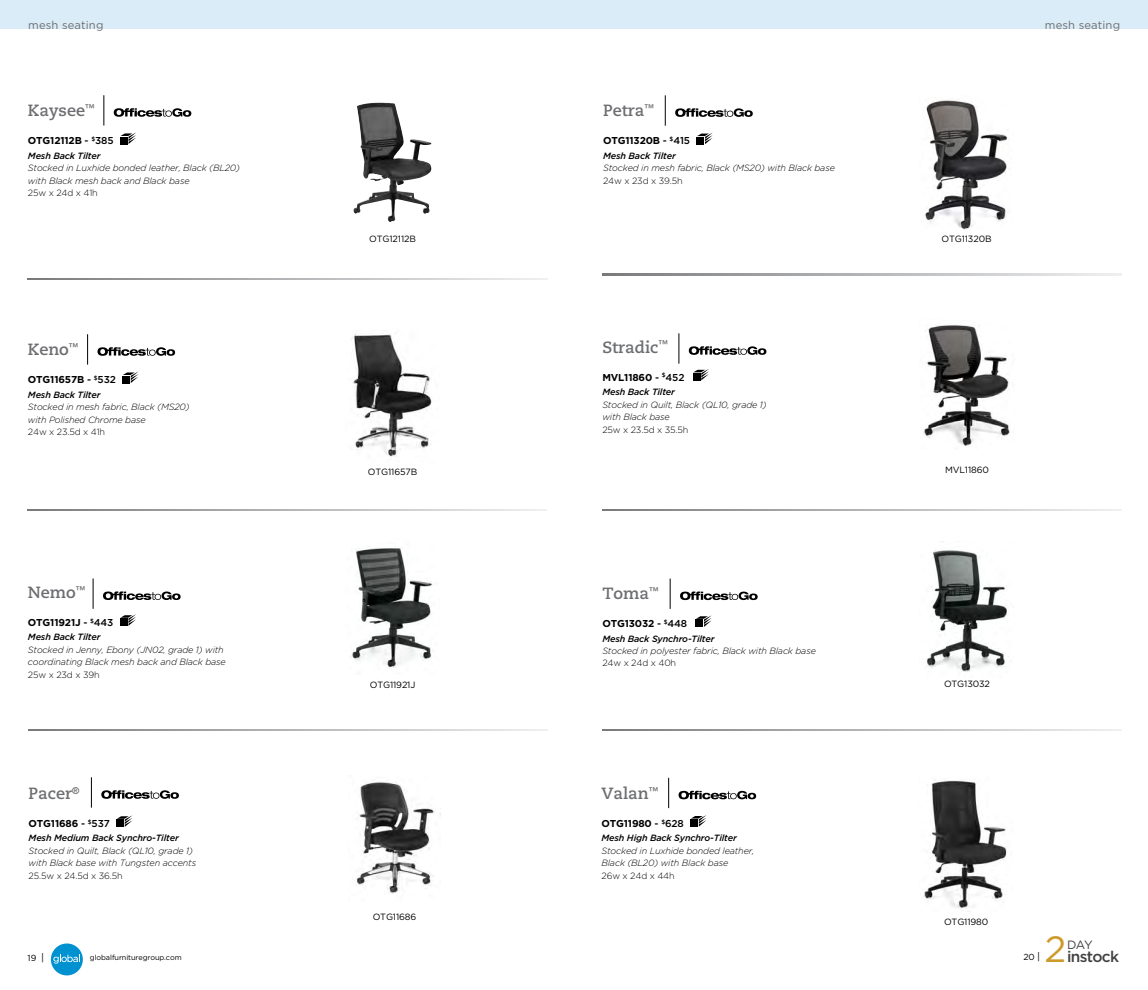
<style>
.page{position:relative;width:1148px;height:990px;background:#fff}
.page>*{position:absolute;margin:0;border:0;box-sizing:border-box;transform-origin:0 0}
.t1{font:36.5px "Gotham";color:#cd9b2b}
.t2{font:700 16.25px "Caecilia LT Std";color:#6d6e71}
.t3{font:500 15.5px "Gotham";letter-spacing:-.045em;color:#414042}
.t4{font:12px "Gotham";color:#414042}
.t5{font:11.25px "Gotham";letter-spacing:.01em;color:#6d6e71}
.t6{font:700 10px "Gotham";letter-spacing:-.015em;color:#000}
.t7{font:italic 300 9px/12.5px "Gotham";letter-spacing:-.015em;color:#000}
.t8{font:italic 500 9px "Gotham";letter-spacing:-.015em;color:#000}
.t9{font:300 9px "Gotham";letter-spacing:-.015em;color:#000}
.t10{font:9px "Gotham";letter-spacing:-.015em;color:#000}
.t11{font:8.75px "Gotham";color:#000}
.t12{font:7.25px "Gotham";letter-spacing:-.01em;color:#000}
.s1{font-weight:500}
.s2{font-size:10px}
</style>
<div class="page">
<div style="left:0;top:0;width:1148px;height:29px;background:#daecf8"></div>
<div style="left:51px;top:943px;width:32px;height:32px;background:#0091d1;border-radius:50%"></div>
<svg style="left:53px;top:955px;width:27px;height:9px"></svg>
<div style="left:122px;top:376px;width:8px;height:7px;background:#000"></div>
<svg style="left:123px;top:371px;width:15px;height:12px"></svg>
<img style="left:352px;top:333px;width:80px;height:124px">
<svg style="left:97px;top:347px;width:78px;height:9px"></svg>
<hr style="left:87px;top:334px;width:1px;height:31px;background:#000">
<svg style="left:120px;top:614px;width:16px;height:12px"></svg>
<img style="left:350px;top:548px;width:83px;height:120px">
<svg style="left:103px;top:591px;width:78px;height:9px"></svg>
<hr style="left:93px;top:578px;width:1px;height:31px;background:#000">
<svg style="left:28px;top:278px;width:519px;height:2px"></svg>
<svg style="left:27px;top:509px;width:520px;height:2px"></svg>
<img style="left:356px;top:782px;width:79px;height:112px">
<div style="left:116px;top:820px;width:8px;height:7px;background:#000"></div>
<svg style="left:117px;top:815px;width:15px;height:12px"></svg>
<svg style="left:101px;top:790px;width:78px;height:9px"></svg>
<hr style="left:91px;top:777px;width:1px;height:31px;background:#000">
<svg style="left:28px;top:730px;width:519px;height:1px"></svg>
<svg style="left:120px;top:132px;width:16px;height:12px"></svg>
<img style="left:353px;top:103px;width:72px;height:119px">
<svg style="left:114px;top:108px;width:77px;height:9px"></svg>
<hr style="left:104px;top:95px;width:1px;height:31px;background:#000">
<img style="left:923px;top:325px;width:87px;height:121px">
<div style="left:693px;top:373px;width:7px;height:8px;background:#000"></div>
<svg style="left:693px;top:369px;width:16px;height:11px"></svg>
<svg style="left:689px;top:346px;width:77px;height:9px"></svg>
<hr style="left:678px;top:333px;width:1px;height:31px;background:#000">
<img style="left:926px;top:550px;width:81px;height:122px">
<div style="left:695px;top:620px;width:8px;height:7px;background:#000"></div>
<svg style="left:696px;top:615px;width:15px;height:12px"></svg>
<svg style="left:680px;top:592px;width:77px;height:8px"></svg>
<hr style="left:670px;top:579px;width:1px;height:30px;background:#000">
<svg style="left:602px;top:730px;width:519px;height:1px"></svg>
<svg style="left:602px;top:509px;width:519px;height:2px"></svg>
<svg style="left:602px;top:274px;width:519px;height:1px"></svg>
<div style="left:690px;top:819px;width:8px;height:8px;background:#000"></div>
<svg style="left:691px;top:815px;width:15px;height:12px"></svg>
<img style="left:924px;top:780px;width:83px;height:128px">
<svg style="left:678px;top:791px;width:78px;height:8px"></svg>
<hr style="left:668px;top:778px;width:1px;height:30px;background:#000">
<div style="left:696px;top:137px;width:8px;height:7px;background:#000"></div>
<svg style="left:697px;top:133px;width:15px;height:11px"></svg>
<img style="left:925px;top:99px;width:82px;height:130px">
<svg style="left:675px;top:108px;width:77px;height:9px"></svg>
<hr style="left:665px;top:95px;width:1px;height:31px;background:#000">
<p class="t5" style="left:28px;top:17px;width:77px">mesh seating</p>
<p class="t5" style="left:1045px;top:17px;width:77px">mesh seating</p>
<h2 class="t2" style="left:28px;top:101px;width:68px">Kaysee<sup>™</sup></h2>
<p class="t6" style="left:28px;top:134px;width:87px">OTG12112B <span class="s1">-</span> <sup>$</sup><span class="s1">385</span></p>
<p class="t8" style="left:28px;top:150px;width:74px">Mesh Back Tilter</p>
<p class="t7" style="left:28px;top:161px;width:214px">Stocked in Luxhide bonded leather, Black (BL20) with Black mesh back and Black base</p>
<p class="t9" style="left:28px;top:187px;width:71px">25w x 24d x 41h</p>
<h2 class="t2" style="left:28px;top:340px;width:52px">Keno<sup>™</sup></h2>
<p class="t6" style="left:28px;top:373px;width:89px">OTG11657B <span class="s1">-</span> <sup>$</sup><span class="s1">532</span></p>
<p class="t8" style="left:28px;top:389px;width:74px">Mesh Back Tilter</p>
<p class="t7" style="left:28px;top:401px;width:163px">Stocked in mesh fabric, Black (MS20) with Polished Chrome base</p>
<p class="t9" style="left:28px;top:426px;width:79px">24w x 23.5d x 41h</p>
<h2 class="t2" style="left:28px;top:583px;width:59px">Nemo<sup>™</sup></h2>
<p class="t6" style="left:28px;top:616px;width:87px">OTG11921J <span class="s1">-</span> <sup>$</sup><span class="s1">443</span></p>
<p class="t8" style="left:28px;top:631px;width:74px">Mesh Back Tilter</p>
<p class="t7" style="left:28px;top:643px;width:199px">Stocked in Jenny, Ebony (JN02, grade 1) with coordinating Black mesh back and Black base</p>
<p class="t9" style="left:28px;top:669px;width:73px">25w x 23d x 39h</p>
<h2 class="t2" style="left:29px;top:784px;width:53px">Pacer<sup>®</sup></h2>
<p class="t6" style="left:29px;top:817px;width:83px">OTG11686 <span class="s1">-</span> <sup>$</sup><span class="s1">537</span></p>
<p class="t8" style="left:29px;top:832px;width:152px">Mesh Medium Back Synchro-Tilter</p>
<p class="t7" style="left:29px;top:844px;width:169px">Stocked in Quilt, Black (QL10, grade 1) with Black base with Tungsten accents</p>
<p class="t9" style="left:29px;top:870px;width:96px">25.5w x 24.5d x 36.5h</p>
<p class="t11" style="left:28px;top:952px;width:18px">19 <span class="s2">|</span></p>
<p class="t12" style="left:90px;top:953px;width:93px">globalfurnituregroup.com</p>
<p class="t10" style="left:369px;top:233px;width:48px">OTG12112B</p>
<p class="t10" style="left:368px;top:466px;width:51px">OTG11657B</p>
<p class="t10" style="left:370px;top:679px;width:47px">OTG11921J</p>
<p class="t10" style="left:373px;top:911px;width:45px">OTG11686</p>
<h2 class="t2" style="left:603px;top:101px;width:52px">Petra<sup>™</sup></h2>
<p class="t6" style="left:603px;top:134px;width:88px">OTG11320B <span class="s1">-</span> <sup>$</sup><span class="s1">415</span></p>
<p class="t8" style="left:603px;top:150px;width:74px">Mesh Back Tilter</p>
<p class="t7" style="left:603px;top:162px;width:233px">Stocked in mesh fabric, Black (MS20) with Black base</p>
<p class="t9" style="left:603px;top:175px;width:81px">24w x 23d x 39.5h</p>
<h2 class="t2" style="left:602px;top:337px;width:67px">Stradic<sup>™</sup></h2>
<p class="t6" style="left:602px;top:371px;width:84px">MVL11860 <span class="s1">-</span> <sup>$</sup><span class="s1">452</span></p>
<p class="t8" style="left:602px;top:386px;width:74px">Mesh Back Tilter</p>
<p class="t7" style="left:602px;top:398px;width:166px">Stocked in Quilt, Black (QL10, grade 1) with Black base</p>
<p class="t9" style="left:602px;top:424px;width:87px">25w x 23.5d x 35.5h</p>
<h2 class="t2" style="left:602px;top:584px;width:58px">Toma<sup>™</sup></h2>
<p class="t6" style="left:602px;top:617px;width:86px">OTG13032 <span class="s1">-</span> <sup>$</sup><span class="s1">448</span></p>
<p class="t8" style="left:602px;top:632px;width:114px">Mesh Back Synchro-Tilter</p>
<p class="t7" style="left:602px;top:644px;width:215px">Stocked in polyester fabric, Black with Black base</p>
<p class="t9" style="left:602px;top:658px;width:75px">24w x 24d x 40h</p>
<h2 class="t2" style="left:601px;top:784px;width:58px">Valan<sup>™</sup></h2>
<p class="t6" style="left:601px;top:817px;width:84px">OTG11980 <span class="s1">-</span> <sup>$</sup><span class="s1">628</span></p>
<p class="t8" style="left:601px;top:832px;width:137px">Mesh High Back Synchro-Tilter</p>
<p class="t7" style="left:601px;top:844px;width:154px">Stocked in Luxhide bonded leather,<br>Black (BL20) with Black base</p>
<p class="t9" style="left:601px;top:870px;width:75px">26w x 24d x 44h</p>
<p class="t10" style="left:941px;top:233px;width:52px">OTG11320B</p>
<p class="t10" style="left:945px;top:464px;width:45px">MVL11860</p>
<p class="t10" style="left:944px;top:678px;width:47px">OTG13032</p>
<p class="t10" style="left:944px;top:916px;width:46px">OTG11980</p>
<h1 class="t1" style="left:1044px;top:925px;width:23px">2</h1>
<h3 class="t4" style="left:1067px;top:937px;width:27px">DAY</h3>
<h3 class="t3" style="left:1067px;top:946px;width:54px">instock</h3>
<p class="t11" style="left:1023px;top:952px;width:18px">20 <span class="s2">|</span></p>
</div>
